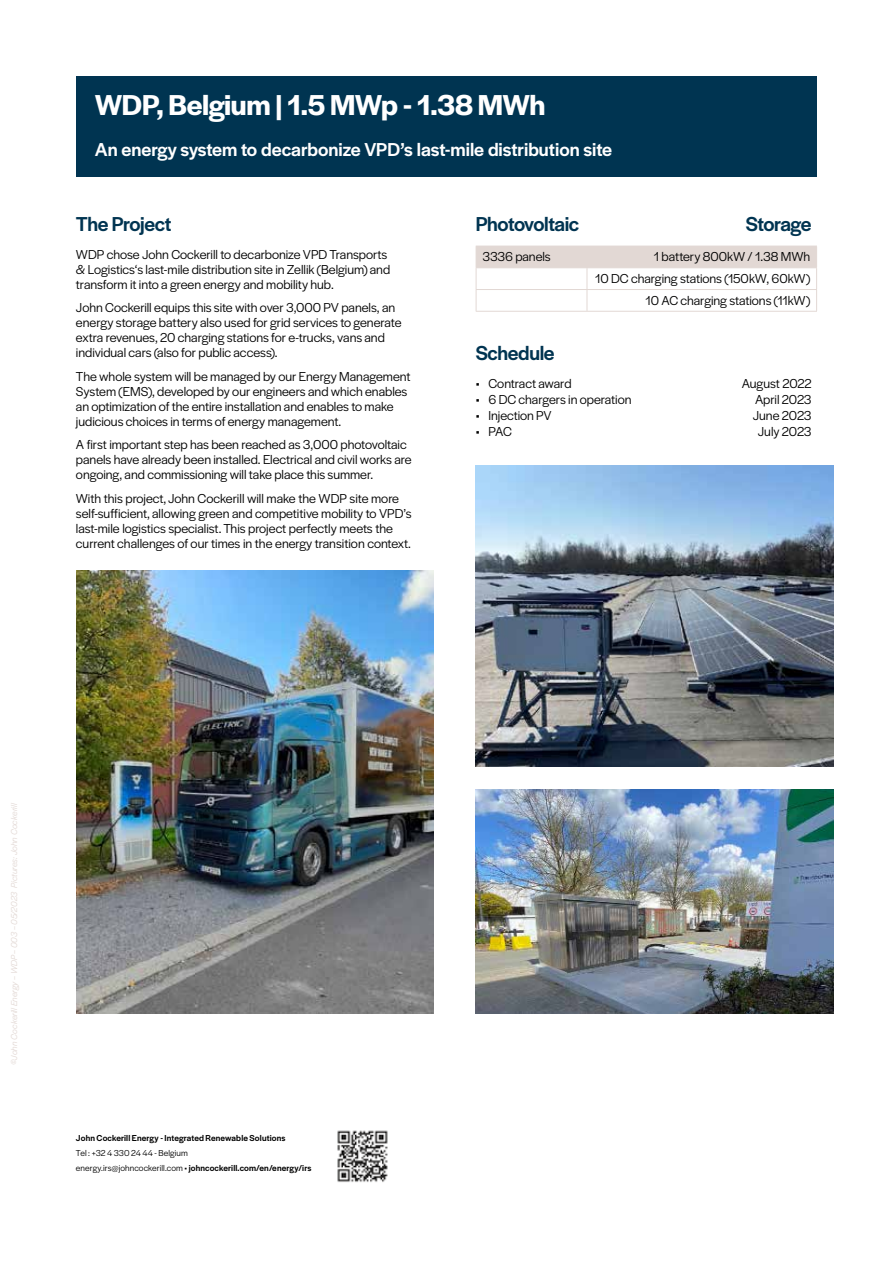
<style>
.page{position:relative;width:893px;height:1263px;background:#fff}
.page>*{position:absolute;margin:0;border:0;box-sizing:border-box;transform-origin:0 0}
.t1{font:600 30px "Halyard Display";letter-spacing:-.02em;color:#fff}
.t2{font:500 21px "Halyard Display";letter-spacing:-.02em;color:#003451}
.t3{font:500 19.5px "Halyard Display";color:#fff}
.t4{font:13.5px/15px "Halyard Display";letter-spacing:-.005em;color:#000}
.t5{font:9px/15px "Halyard Display";letter-spacing:.01em;color:#000}
.t6{font:italic 9px "Halyard Display";letter-spacing:.005em;color:#e2d8d4}
.t7{font:500 9px "Halyard Display";letter-spacing:.015em;color:#000}
.s1{font-weight:500}
</style>
<div class="page">
<svg style="left:476px;top:246px;width:341px;height:65px"></svg>
<hr style="left:476px;top:311px;width:111px;height:1px;background:#e2d8d4">
<hr style="left:587px;top:311px;width:230px;height:1px;background:#e2d8d4">
<div style="left:76px;top:76px;width:741px;height:100px;background:#003451"></div>
<img style="left:337px;top:1130px;width:51px;height:52px">
<img style="left:476px;top:465px;width:357px;height:302px">
<img style="left:476px;top:789px;width:357px;height:224px">
<img style="left:76px;top:570px;width:358px;height:443px">
<h1 class="t1" style="left:95px;top:83px;width:452px">WDP, Belgium | 1.5 MWp - 1.38 MWh</h1>
<h3 class="t3" style="left:95px;top:135px;width:519px">An energy system to decarbonize VPD’s last-mile distribution site</h3>
<h2 class="t2" style="left:76px;top:209px;width:97px">The Project</h2>
<p class="t4" style="left:76px;top:246px;width:316px">WDP chose John Cockerill to decarbonize VPD Transports &amp; Logistics‘s last-mile distribution site in Zellik (Belgium) and transform it into a green energy and mobility hub.</p>
<p class="t4" style="left:76px;top:300px;width:327px">John Cockerill equips this site with over 3,000 PV panels, an energy storage battery also used for grid services to generate extra revenues, 20 charging stations for e-trucks, vans and individual cars (also for public access).</p>
<p class="t4" style="left:76px;top:368px;width:336px">The whole system will be managed by our Energy Management System (EMS), developed by our engineers and which enables an optimization of the entire installation and enables to make judicious choices in terms of energy management.</p>
<p class="t4" style="left:76px;top:437px;width:337px">A first important step has been reached as 3,000 photovoltaic panels have already been installed. Electrical and civil works are ongoing, and commissioning will take place this summer.</p>
<p class="t4" style="left:76px;top:490px;width:337px">With this project, John Cockerill will make the WDP site more self-sufficient, allowing green and competitive mobility to VPD’s last-mile logistics specialist. This project perfectly meets the current challenges of our times in the energy transition context.</p>
<h2 class="t2" style="left:476px;top:209px;width:105px">Photovoltaic</h2>
<h2 class="t2" style="left:746px;top:209px;width:67px">Storage</h2>
<p class="t4" style="left:482px;top:249px;width:70px">3336 panels</p>
<p class="t4" style="left:595px;top:245px;width:217px;line-height:21.8px;text-align:right">1 battery 800kW / 1.38 MWh<br>10 DC charging stations (150kW, 60kW)<br>10 AC charging stations (11kW)</p>
<h2 class="t2" style="left:476px;top:338px;width:80px">Schedule</h2>
<p class="t4" style="left:476px;top:375px;width:97px">• Contract award</p>
<p class="t4" style="left:742px;top:375px;width:71px">August 2022</p>
<p class="t4" style="left:476px;top:391px;width:157px">• 6 DC chargers in operation</p>
<p class="t4" style="left:755px;top:391px;width:58px">April 2023</p>
<p class="t4" style="left:476px;top:407px;width:78px">• Injection PV</p>
<p class="t4" style="left:753px;top:407px;width:60px">June 2023</p>
<p class="t4" style="left:476px;top:424px;width:38px">• PAC</p>
<p class="t4" style="left:758px;top:424px;width:55px">July 2023</p>
<p class="t6" style="left:8px;top:1065px;width:263px;rotate:-90deg">©John Cockerill Energy – WDP – 003 – 05/2023 Pictures: John Cockerill</p>
<p class="t7" style="left:76px;top:1132px;width:211px">John Cockerill Energy - Integrated Renewable Solutions</p>
<p class="t5" style="left:76px;top:1145px;width:237px">Tel : +32 4 330 24 44 - Belgium<br>energy.irs@johncockerill.com • <span class="s1">johncockerill.com/en/energy/irs</span></p>
</div>
